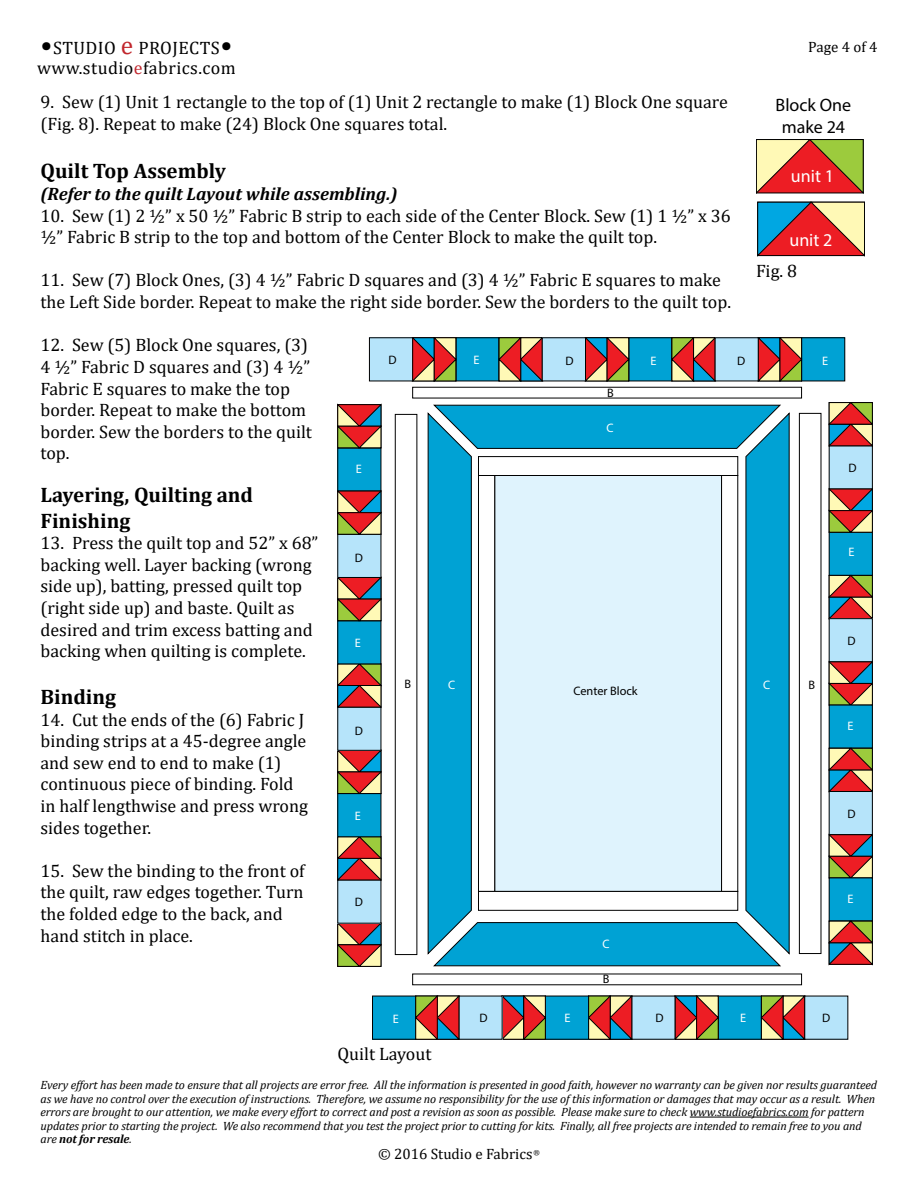
<style>
.page{position:relative;width:918px;height:1188px;background:#fff}
.page>*{position:absolute;margin:0;border:0;box-sizing:border-box;transform-origin:0 0}
.t1{font:700 21px/25.2px "Cambria";color:#000}
.t2{font:18px/21.6px "Cambria";color:#000}
.t3{font:18px "Cambria";letter-spacing:.025em;color:#000}
.t4{font:italic 700 18px "Cambria";color:#000}
.t5{font:18px/21.6px "Myriad Pro";color:#000;text-align:center}
.t6{font:18px "Myriad Pro";color:#fff}
.t7{font:15px "Cambria";color:#000}
.t8{font:12.3px "Myriad Pro";color:#000}
.t9{font:12.3px "Myriad Pro";color:#fff}
.t10{font:italic 12px/13.5px "Cambria";letter-spacing:-.01em;color:#000}
.s1{font-size:27px}
.s2{font-size:25.5px;color:#c1272d}
.s3{color:#c0272e}
.s4{font-weight:700}
</style>
<div class="page">
<hr style="left:690px;top:1117px;width:119px;height:1px;background:#000">
<svg style="left:757px;top:201px;width:108px;height:55px;background:#a86c6e"></svg>
<svg style="left:756px;top:139px;width:108px;height:55px;background:#cb7549"></svg>
<svg style="left:428px;top:405px;width:362px;height:562px"></svg>
<div style="left:369px;top:338px;width:44px;height:43px;background:#b6e4fa"></div>
<div style="left:369px;top:338px;width:44px;height:43px;border:1px solid #000"></div>
<div style="left:456px;top:338px;width:43px;height:43px;background:#00a2d4"></div>
<svg style="left:411px;top:338px;width:46px;height:44px;background:#a76655"></svg>
<svg style="left:498px;top:338px;width:44px;height:43px;background:#ac6653"></svg>
<div style="left:542px;top:338px;width:44px;height:43px;background:#b6e4fa"></div>
<div style="left:542px;top:338px;width:44px;height:43px;border:1px solid #000"></div>
<div style="left:629px;top:338px;width:43px;height:43px;background:#00a2d4"></div>
<svg style="left:584px;top:338px;width:45px;height:44px;background:#aa6755"></svg>
<svg style="left:671px;top:338px;width:44px;height:43px;background:#ac6753"></svg>
<div style="left:715px;top:338px;width:43px;height:43px;background:#b6e4fa"></div>
<div style="left:802px;top:338px;width:43px;height:43px;background:#00a2d4"></div>
<svg style="left:757px;top:338px;width:45px;height:44px;background:#a96654"></svg>
<div style="left:829px;top:446px;width:43px;height:43px;background:#b6e4fa"></div>
<div style="left:829px;top:446px;width:44px;height:43px;border:1px solid #000"></div>
<div style="left:829px;top:532px;width:43px;height:43px;background:#00a2d4"></div>
<div style="left:829px;top:532px;width:44px;height:44px;border:1px solid #000"></div>
<svg style="left:828px;top:488px;width:45px;height:45px;background:#a66451"></svg>
<svg style="left:829px;top:575px;width:44px;height:43px;background:#ac6552"></svg>
<div style="left:829px;top:619px;width:43px;height:43px;background:#b6e4fa"></div>
<div style="left:829px;top:618px;width:44px;height:44px;border:1px solid #000"></div>
<svg style="left:828px;top:661px;width:45px;height:45px;background:#a76452"></svg>
<div style="left:829px;top:705px;width:43px;height:43px;background:#00a2d4"></div>
<div style="left:829px;top:705px;width:44px;height:44px;border:1px solid #000"></div>
<svg style="left:829px;top:748px;width:44px;height:43px;background:#ad6552"></svg>
<div style="left:829px;top:791px;width:43px;height:44px;background:#b6e4fa"></div>
<div style="left:829px;top:791px;width:44px;height:44px;border:1px solid #000"></div>
<svg style="left:828px;top:833px;width:45px;height:46px;background:#a76654"></svg>
<div style="left:829px;top:878px;width:43px;height:43px;background:#00a2d4"></div>
<svg style="left:829px;top:920px;width:44px;height:46px;background:#a86654"></svg>
<div style="left:718px;top:996px;width:43px;height:43px;background:#00a2d4"></div>
<div style="left:718px;top:996px;width:44px;height:44px;border:1px solid #000"></div>
<svg style="left:675px;top:996px;width:44px;height:44px;background:#a96551"></svg>
<div style="left:632px;top:996px;width:43px;height:43px;background:#b6e4fa"></div>
<svg style="left:588px;top:995px;width:45px;height:45px;background:#a86553"></svg>
<div style="left:545px;top:996px;width:44px;height:43px;background:#00a2d4"></div>
<div style="left:545px;top:996px;width:44px;height:44px;border:1px solid #000"></div>
<svg style="left:502px;top:996px;width:44px;height:44px;background:#a96653"></svg>
<div style="left:805px;top:996px;width:43px;height:43px;background:#b6e4fa"></div>
<div style="left:459px;top:996px;width:43px;height:43px;background:#b6e4fa"></div>
<svg style="left:761px;top:995px;width:45px;height:45px;background:#a66452"></svg>
<div style="left:373px;top:996px;width:43px;height:43px;background:#00a2d4"></div>
<div style="left:372px;top:996px;width:44px;height:44px;border:1px solid #000"></div>
<svg style="left:338px;top:923px;width:43px;height:44px;background:#ac6854"></svg>
<svg style="left:415px;top:995px;width:45px;height:45px;background:#a66351"></svg>
<div style="left:338px;top:880px;width:43px;height:43px;background:#b6e4fa"></div>
<svg style="left:338px;top:836px;width:44px;height:45px;background:#ab6653"></svg>
<div style="left:338px;top:794px;width:43px;height:43px;background:#00a2d4"></div>
<svg style="left:338px;top:751px;width:43px;height:43px;background:#b06854"></svg>
<div style="left:338px;top:707px;width:43px;height:43px;background:#b6e4fa"></div>
<svg style="left:338px;top:663px;width:44px;height:45px;background:#aa6653"></svg>
<div style="left:338px;top:621px;width:43px;height:43px;background:#00a2d4"></div>
<svg style="left:338px;top:578px;width:43px;height:43px;background:#b06854"></svg>
<div style="left:338px;top:448px;width:43px;height:43px;background:#00a2d4"></div>
<svg style="left:338px;top:404px;width:43px;height:45px;background:#a96452"></svg>
<div style="left:338px;top:534px;width:43px;height:43px;background:#b6e4fa"></div>
<svg style="left:829px;top:402px;width:44px;height:45px;background:#a76451"></svg>
<svg style="left:338px;top:490px;width:43px;height:45px;background:#aa6552"></svg>
<div style="left:395px;top:414px;width:22px;height:541px;background:#fff;border:1px solid #000"></div>
<div style="left:799px;top:413px;width:22px;height:541px;background:#fff;border:1px solid #000"></div>
<p class="t3" style="left:41px;top:37px;width:193px"><span class="s1">•</span>STUDIO <span class="s2">e</span> PROJECTS<span class="s1">•</span></p>
<p class="t3" style="left:37px;top:57px;width:200px">www.studio<span class="s3">e</span>fabrics.com</p>
<p class="t2" style="left:40px;top:91px;width:689px">9. Sew (1) Unit 1 rectangle to the top of (1) Unit 2 rectangle to make (1) Block One square (Fig. 8). Repeat to make (24) Block One squares total.</p>
<p class="t1" style="left:40px;top:158px;width:187px">Quilt Top Assembly</p>
<p class="t4" style="left:40px;top:181px;width:359px">(Refer to the quilt Layout while assembling.)</p>
<p class="t2" style="left:40px;top:205px;width:692px">10. Sew (1) 2 ½” x 50 ½” Fabric B strip to each side of the Center Block. Sew (1) 1 ½” x 36 ½” Fabric B strip to the top and bottom of the Center Block to make the quilt top.</p>
<p class="t2" style="left:40px;top:269px;width:692px">11. Sew (7) Block Ones, (3) 4 ½” Fabric D squares and (3) 4 ½” Fabric E squares to make the Left Side border. Repeat to make the right side border. Sew the borders to the quilt top.</p>
<p class="t7" style="left:808px;top:38px;width:71px">Page 4 of 4</p>
<p class="t5" style="left:776px;top:94px;width:77px">Block One make 24</p>
<p class="t6" style="left:791px;top:164px;width:45px">unit 1</p>
<p class="t6" style="left:789px;top:229px;width:45px">unit 2</p>
<p class="t2" style="left:756px;top:260px;width:43px">Fig. 8</p>
<p class="t2" style="left:40px;top:334px;width:273px">12. Sew (5) Block One squares, (3)<br>4 ½” Fabric D squares and (3) 4 ½”<br>Fabric E squares to make the top border. Repeat to make the bottom border. Sew the borders to the quilt top.</p>
<p class="t1" style="left:40px;top:482px;width:214px">Layering, Quilting and<br>Finishing</p>
<p class="t2" style="left:40px;top:532px;width:279px">13. Press the quilt top and 52” x 68” backing well. Layer backing (wrong side up), batting, pressed quilt top (right side up) and baste. Quilt as desired and trim excess batting and backing when quilting is complete.</p>
<p class="t1" style="left:40px;top:683px;width:77px">Binding</p>
<p class="t2" style="left:40px;top:709px;width:269px">14. Cut the ends of the (6) Fabric J binding strips at a 45-degree angle and sew end to end to make (1) continuous piece of binding. Fold in half lengthwise and press wrong sides together.</p>
<p class="t2" style="left:40px;top:860px;width:266px">15. Sew the binding to the front of the quilt, raw edges together. Turn the folded edge to the back, and hand stitch in place.</p>
<p class="t8" style="left:389px;top:352px;width:10px">D</p>
<p class="t9" style="left:356px;top:462px;width:8px">E</p>
<p class="t9" style="left:474px;top:352px;width:8px">E</p>
<p class="t8" style="left:565px;top:353px;width:10px">D</p>
<p class="t9" style="left:650px;top:353px;width:8px">E</p>
<p class="t8" style="left:737px;top:353px;width:10px">D</p>
<p class="t9" style="left:822px;top:353px;width:8px">E</p>
<p class="t8" style="left:607px;top:385px;width:8px">B</p>
<p class="t9" style="left:607px;top:421px;width:9px">C</p>
<p class="t8" style="left:849px;top:461px;width:10px">D</p>
<p class="t8" style="left:355px;top:551px;width:10px">D</p>
<p class="t9" style="left:849px;top:544px;width:8px">E</p>
<p class="t9" style="left:355px;top:635px;width:8px">E</p>
<p class="t8" style="left:848px;top:633px;width:10px">D</p>
<p class="t8" style="left:405px;top:676px;width:8px">B</p>
<p class="t8" style="left:808px;top:677px;width:8px">B</p>
<p class="t9" style="left:448px;top:677px;width:9px">C</p>
<p class="t9" style="left:763px;top:677px;width:9px">C</p>
<p class="t8" style="left:573px;top:683px;width:66px">Center Block</p>
<p class="t8" style="left:355px;top:723px;width:10px">D</p>
<p class="t9" style="left:848px;top:718px;width:8px">E</p>
<p class="t9" style="left:355px;top:808px;width:8px">E</p>
<p class="t8" style="left:848px;top:806px;width:10px">D</p>
<p class="t8" style="left:355px;top:894px;width:10px">D</p>
<p class="t9" style="left:603px;top:936px;width:9px">C</p>
<p class="t8" style="left:603px;top:972px;width:8px">B</p>
<p class="t9" style="left:393px;top:1011px;width:8px">E</p>
<p class="t8" style="left:480px;top:1010px;width:10px">D</p>
<p class="t9" style="left:564px;top:1010px;width:8px">E</p>
<p class="t8" style="left:655px;top:1010px;width:10px">D</p>
<p class="t8" style="left:822px;top:1010px;width:10px">D</p>
<p class="t9" style="left:740px;top:1010px;width:8px">E</p>
<p class="t2" style="left:338px;top:1043px;width:96px">Quilt Layout</p>
<p class="t9" style="left:848px;top:891px;width:8px">E</p>
<p class="t10" style="left:40px;top:1078px;width:838px">Every effort has been made to ensure that all projects are error free. All the information is presented in good faith, however no warranty can be given nor results guaranteed as we have no control over the execution of instructions. Therefore, we assume no responsibility for the use of this information or damages that may occur as a result. When errors are brought to our attention, we make every effort to correct and post a revision as soon as possible. Please make sure to check www.studioefabrics.com for pattern updates prior to starting the project. We also recommend that you test the project prior to cutting for kits. Finally, all free projects are intended to remain free to you and are <span class="s4">not for resale</span>.</p>
<p class="t7" style="left:378px;top:1145px;width:163px">© 2016 Studio e Fabrics<sup>®</sup></p>
</div>
